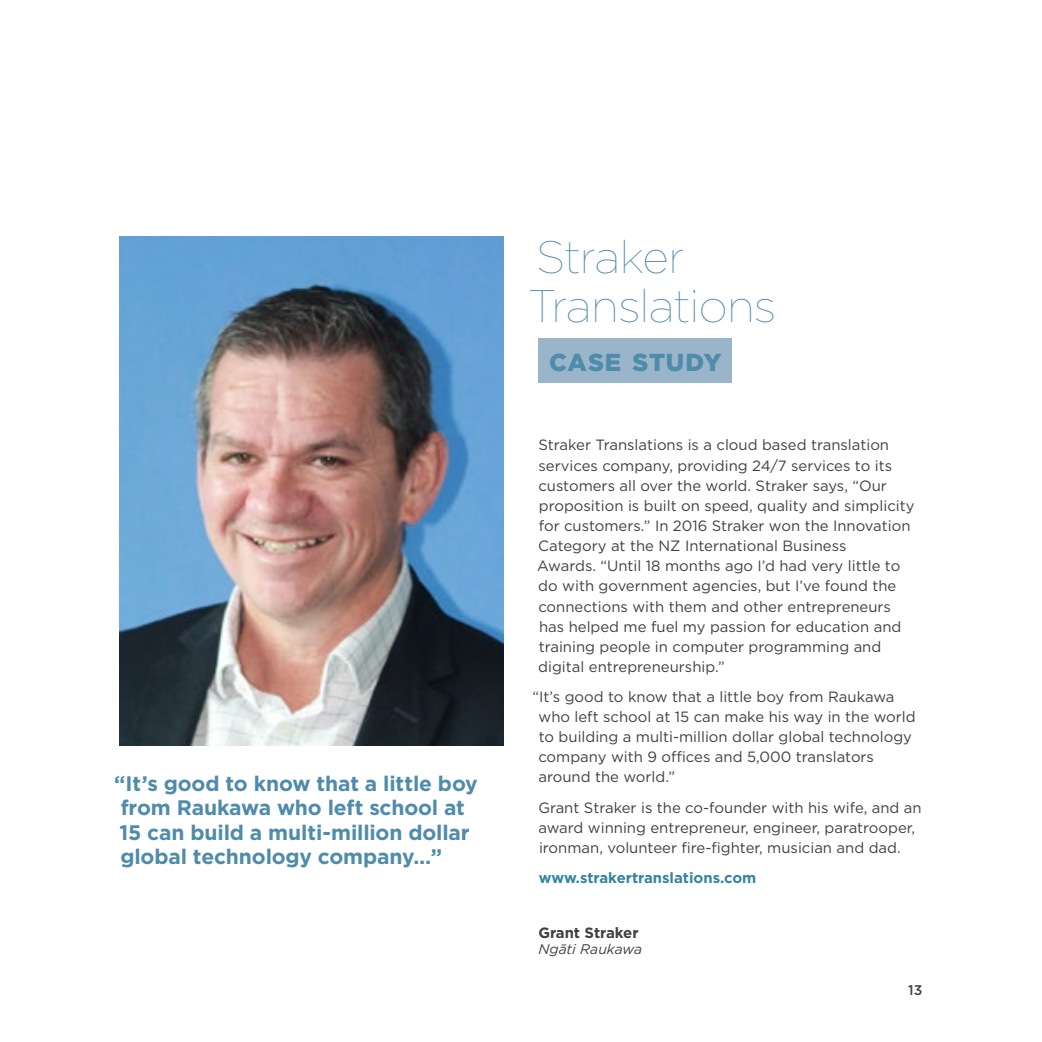
<style>
.page{position:relative;width:1042px;height:1042px;background:#fff}
.page>*{position:absolute;margin:0;border:0;box-sizing:border-box;transform-origin:0 0}
.t1{font:100 45.5px/49px "Gotham";letter-spacing:-.015em;color:#4f8bab}
.t2{font:900 24.5px "Gotham";letter-spacing:.025em;color:#4f8bab}
.t3{font:700 21px/24.5px "Gotham";letter-spacing:-.01em;color:#4f8bab}
.t4{font:14.88px/20.1px "Gotham";color:#414042}
.t5{font:700 14.88px "Gotham";color:#3683a4}
.t6{font:700 14.88px "Gotham";color:#414042}
.t7{font:italic 14px "Gotham";color:#414042}
.t8{font:500 14px "Gotham";color:#414042}
</style>
<div class="page">
<div style="left:538px;top:338px;width:194px;height:45px;background:#9ab5c9"></div>
<img style="left:119px;top:237px;width:384px;height:509px">
<h3 class="t3" style="left:114px;top:771px;width:365px">“It’s good to know that a little boy from Raukawa who left school at<br>15 can build a multi-million dollar global technology company…”</h3>
<h1 class="t1" style="left:529px;top:231px;width:249px">Straker<br>Translations</h1>
<h2 class="t2" style="left:549px;top:345px;width:174px">CASE STUDY</h2>
<p class="t4" style="left:537px;top:435px;width:379px">Straker Translations is a cloud based translation services company, providing 24/7 services to its customers all over the world. Straker says, “Our proposition is built on speed, quality and simplicity for customers.” In 2016 Straker won the Innovation Category at the NZ International Business<br>Awards. “Until 18 months ago I’d had very little to do with government agencies, but I’ve found the connections with them and other entrepreneurs has helped me fuel my passion for education and training people in computer programming and digital entrepreneurship.”</p>
<p class="t4" style="left:538px;top:686px;width:379px;text-indent:-6px">“It’s good to know that a little boy from Raukawa who left school at 15 can make his way in the world to building a multi-million dollar global technology company with 9 offices and 5,000 translators around the world.”</p>
<p class="t4" style="left:538px;top:797px;width:385px">Grant Straker is the co-founder with his wife, and an award winning entrepreneur, engineer, paratrooper, ironman, volunteer fire-fighter, musician and dad.</p>
<p class="t5" style="left:539px;top:867px;width:219px">www.strakertranslations.com</p>
<p class="t6" style="left:538px;top:923px;width:102px">Grant Straker</p>
<p class="t7" style="left:538px;top:940px;width:105px">Ngāti Raukawa</p>
<p class="t8" style="left:908px;top:981px;width:16px">13</p>
</div>
